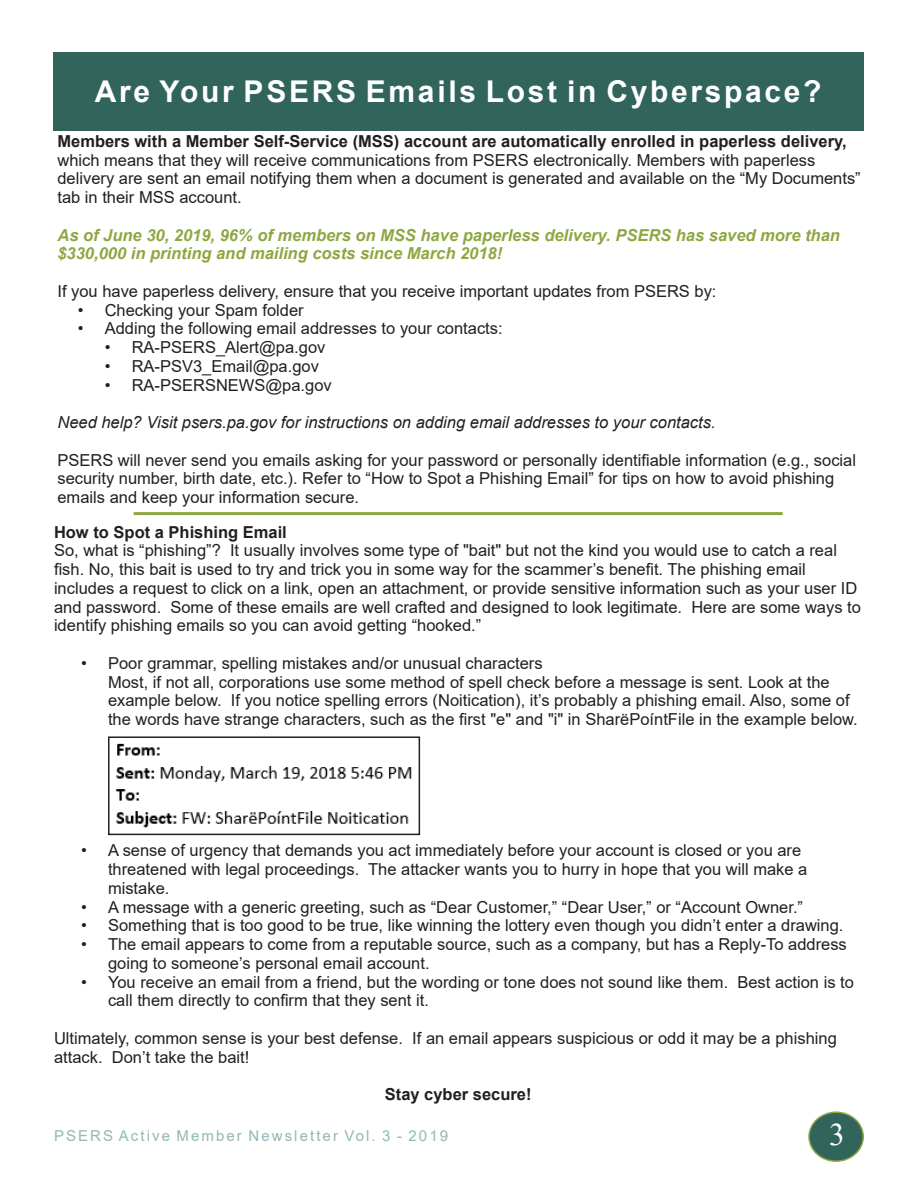
<style>
.page{position:relative;width:918px;height:1188px;background:#fff}
.page>*{position:absolute;margin:0;border:0;box-sizing:border-box;transform-origin:0 0}
.t1{font:31.5px "Times New Roman";color:#fff}
.t2{font:700 30px "Arial";letter-spacing:.09em;color:#fff}
.t3{font:16.5px/18.8px "Arial";color:#231f20}
.t4{font:italic 700 16.5px/18.8px "Arial";color:#8ea740}
.t5{font:italic 16.5px "Arial";color:#231f20}
.t6{font:700 16.5px "Arial";color:#231f20}
.t7{font:15px "Arial";letter-spacing:.14em;color:#93b7b7}
.s1{font-weight:700}
</style>
<div class="page">
<div style="left:809px;top:1112px;width:54px;height:49px;background:#31645b;border-radius:50%"></div>
<div style="left:808px;top:1112px;width:56px;height:50px;border:2px solid #8ea740;border-radius:50%"></div>
<div style="left:53px;top:52px;width:810px;height:78px;background:#31645b"></div>
<img style="left:116px;top:743px;width:296px;height:85px">
<div style="left:108px;top:736px;width:312px;height:99px;border:2px solid #231f20"></div>
<hr style="left:134px;top:512px;width:649px;height:3px;background:#8ea740">
<h2 class="t2" style="left:95px;top:71px;width:728px">Are Your PSERS Emails Lost in Cyberspace?</h2>
<p class="t3" style="left:57px;top:132px;width:805px"><span class="s1">Members with a Member Self-Service (MSS) account are automatically enrolled in paperless delivery, </span>which means that they will receive communications from PSERS electronically. Members with paperless delivery are sent an email notifying them when a document is generated and available on the “My Documents” tab in their MSS account.</p>
<p class="t4" style="left:57px;top:226px;width:784px">As of June 30, 2019, 96% of members on MSS have paperless delivery. PSERS has saved more than $330,000 in printing and mailing costs since March 2018!</p>
<p class="t3" style="left:57px;top:282px;width:661px">If you have paperless delivery, ensure that you receive important updates from PSERS by:</p>
<p class="t3" style="left:78px;top:300px;width:227px">• Checking your Spam folder</p>
<p class="t3" style="left:78px;top:319px;width:427px">• Adding the following email addresses to your contacts:</p>
<p class="t3" style="left:105px;top:338px;width:222px">• RA-PSERS_Alert@pa.gov</p>
<p class="t3" style="left:105px;top:357px;width:216px">• RA-PSV3_Email@pa.gov</p>
<p class="t3" style="left:105px;top:375px;width:229px">• RA-PSERSNEWS@pa.gov</p>
<p class="t5" style="left:57px;top:412px;width:660px">Need help? Visit psers.pa.gov for instructions on adding email addresses to your contacts.</p>
<p class="t3" style="left:57px;top:450px;width:800px">PSERS will never send you emails asking for your password or personally identifiable information (e.g., social security number, birth date, etc.). Refer to “How to Spot a Phishing Email” for tips on how to avoid phishing emails and keep your information secure.</p>
<p class="t6" style="left:54px;top:520px;width:234px">How to Spot a Phishing Email</p>
<p class="t3" style="left:54px;top:541px;width:809px">So, what is “phishing”? It usually involves some type of "bait" but not the kind you would use to catch a real fish. No, this bait is used to try and trick you in some way for the scammer’s benefit. The phishing email includes a request to click on a link, open an attachment, or provide sensitive information such as your user ID and password. Some of these emails are well crafted and designed to look legitimate. Here are some ways to identify phishing emails so you can avoid getting “hooked.”</p>
<p class="t3" style="left:108px;top:654px;width:751px;text-indent:-27px">• Poor grammar, spelling mistakes and/or unusual characters<br>Most, if not all, corporations use some method of spell check before a message is sent. Look at the example below. If you notice spelling errors (Noitication), it’s probably a phishing email. Also, some of the words have strange characters, such as the first "e" and "i" in SharëPoíntFile in the example below.</p>
<p class="t3" style="left:108px;top:841px;width:701px;text-indent:-27px">• A sense of urgency that demands you act immediately before your account is closed or you are threatened with legal proceedings. The attacker wants you to hurry in hope that you will make a mistake.</p>
<p class="t3" style="left:81px;top:897px;width:724px">• A message with a generic greeting, such as “Dear Customer,” “Dear User,” or “Account Owner.”</p>
<p class="t3" style="left:81px;top:916px;width:764px">• Something that is too good to be true, like winning the lottery even though you didn’t enter a drawing.</p>
<p class="t3" style="left:108px;top:935px;width:740px;text-indent:-27px">• The email appears to come from a reputable source, such as a company, but has a Reply-To address going to someone’s personal email account.</p>
<p class="t3" style="left:108px;top:972px;width:747px;text-indent:-27px">• You receive an email from a friend, but the wording or tone does not sound like them. Best action is to call them directly to confirm that they sent it.</p>
<p class="t3" style="left:54px;top:1029px;width:784px">Ultimately, common sense is your best defense. If an email appears suspicious or odd it may be a phishing attack. Don’t take the bait!</p>
<p class="t6" style="left:385px;top:1083px;width:148px">Stay cyber secure!</p>
<p class="t7" style="left:54px;top:1125px;width:396px">PSERS Active Member Newsletter Vol. 3 - 2019</p>
<h1 class="t1" style="left:829px;top:1112px;width:17px">3</h1>
</div>
